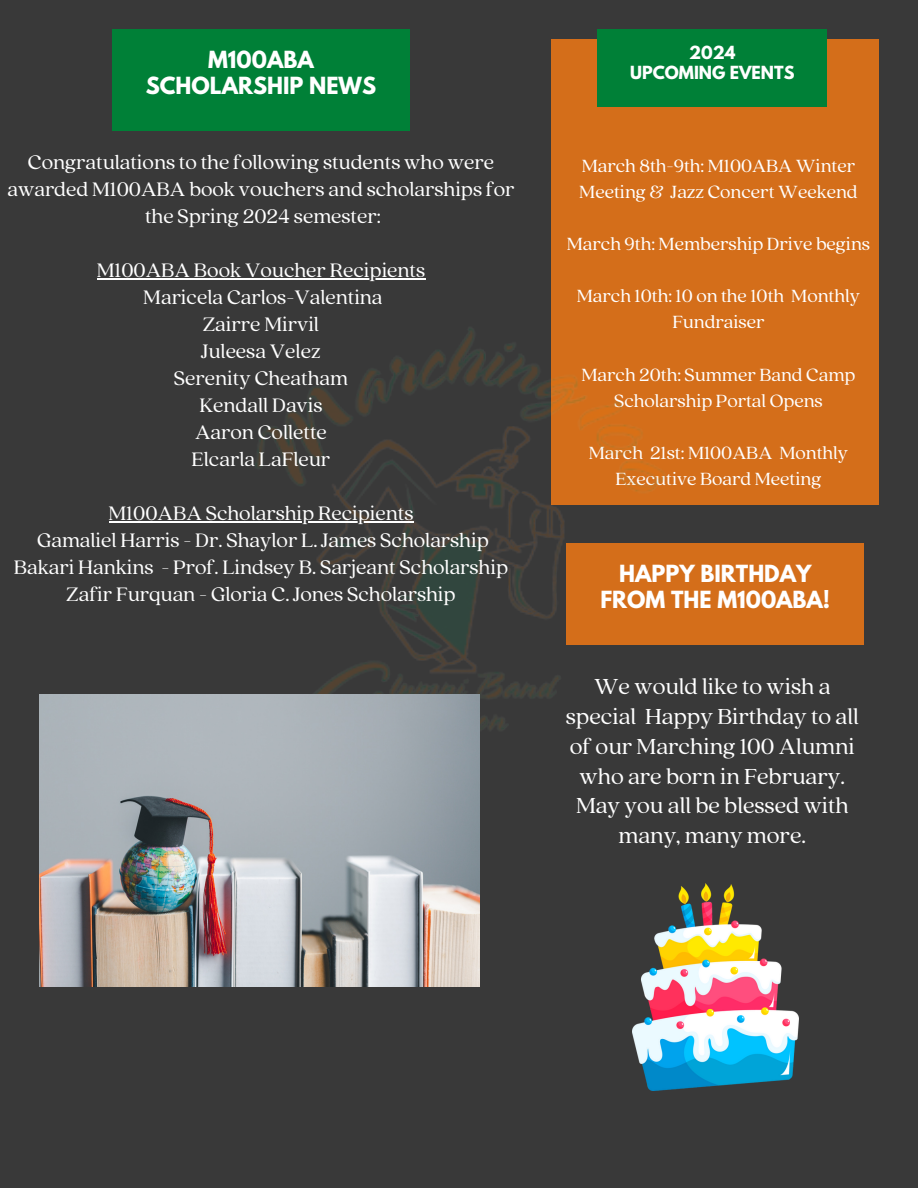
<style>
.page{position:relative;width:918px;height:1188px;background:#393939}
.page>*{position:absolute;margin:0;border:0;box-sizing:border-box;transform-origin:0 0}
.t1{font:24.15px/29.8px "Quincy CF";color:#fff;text-align:center}
.t2{font:21.75px/27px "Quincy CF";color:#fff;text-align:center}
.t3{font:700 21px/25.8px "League Spartan";color:#fff;text-align:center}
.t4{font:19.65px/26.1px "Quincy CF";color:#fff;text-align:center}
.t5{font:700 16.05px "League Spartan";color:#fff}
</style>
<div class="page">
<div style="left:552px;top:39px;width:327px;height:466px;background:#d46e1a"></div>
<div style="left:597px;top:30px;width:230px;height:77px;background:#008037"></div>
<div style="left:566px;top:544px;width:298px;height:100px;background:#d46e1a"></div>
<img style="left:236px;top:319px;width:452px;height:445px">
<div style="left:112px;top:30px;width:298px;height:100px;background:#008037"></div>
<img style="left:632px;top:884px;width:167px;height:207px">
<img style="left:39px;top:694px;width:440px;height:293px">
<hr style="left:97px;top:278px;width:328px;height:1px;background:#fff">
<hr style="left:109px;top:521px;width:304px;height:1px;background:#fff">
<h3 class="t3" style="left:146px;top:49px;width:232px">M100ABA<br>SCHOLARSHIP NEWS</h3>
<h2 class="t2" style="left:7px;top:147px;width:509px">Congratulations to the following students who were awarded M100ABA book vouchers and scholarships for the Spring 2024 semester:</h2>
<h1 class="t2" style="left:97px;top:255px;width:330px">M100ABA Book Voucher Recipients<br>Maricela Carlos-Valentina<br>Zairre Mirvil<br>Juleesa Velez<br>Serenity Cheatham<br>Kendall Davis<br>Aaron Collette<br>Elcarla LaFleur</h1>
<h3 class="t2" style="left:14px;top:498px;width:496px">M100ABA Scholarship Recipients<br>Gamaliel Harris - Dr. Shaylor L. James Scholarship Bakari Hankins - Prof. Lindsey B. Sarjeant Scholarship Zafir Furquan - Gloria C. Jones Scholarship</h3>
<p class="t5" style="left:689px;top:44px;width:48px">2024</p>
<h2 class="t5" style="left:630px;top:64px;width:166px">UPCOMING EVENTS</h2>
<p class="t4" style="left:579px;top:152px;width:280px;text-align:left">March 8th-9th: M100ABA Winter<br>Meeting &amp; Jazz Concert Weekend</p>
<p class="t4" style="left:567px;top:230px;width:305px">March 9th: Membership Drive begins</p>
<p class="t4" style="left:577px;top:282px;width:285px">March 10th: 10 on the 10th Monthly<br>Fundraiser</p>
<h3 class="t4" style="left:582px;top:360px;width:275px">March 20th: Summer Band Camp<br>Scholarship Portal Opens</h3>
<h3 class="t4" style="left:589px;top:439px;width:261px">March 21st: M100ABA Monthly<br>Executive Board Meeting</h3>
<h3 class="t3" style="left:600px;top:563px;width:231px">HAPPY BIRTHDAY<br>FROM THE M100ABA!</h3>
<h3 class="t1" style="left:566px;top:670px;width:294px">We would like to wish a special Happy Birthday to all of our Marching 100 Alumni who are born in February.<br>May you all be blessed with many, many more.</h3>
</div>
